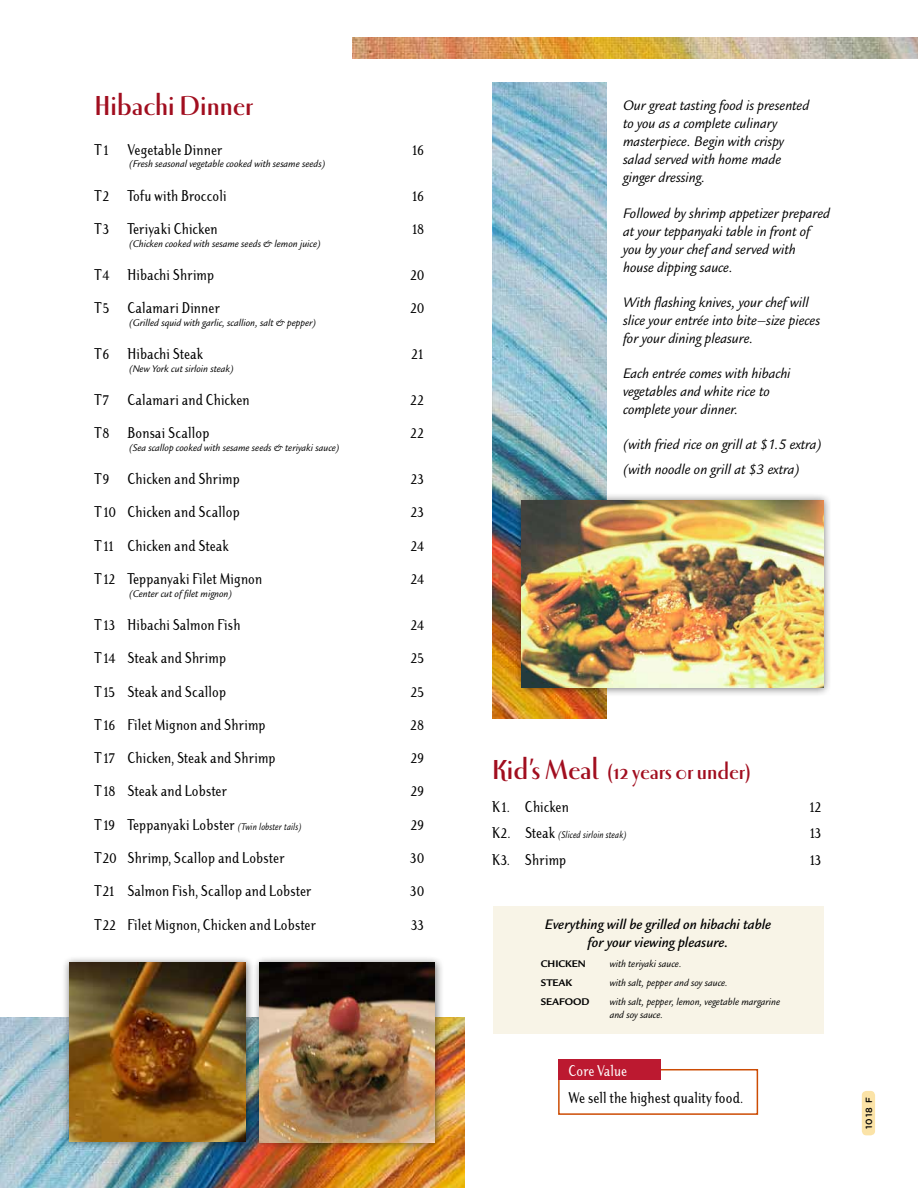
<style>
.page{position:relative;width:918px;height:1188px;background:#fff}
.page>*{position:absolute;margin:0;border:0;box-sizing:border-box;transform-origin:0 0}
.t1{font:700 28.5px "Luna ITC";color:#a10e1f}
.t2{font:700 22.5px "Luna ITC";color:#a10e1f}
.t3{font:500 16.5px "Dyadis ITC";letter-spacing:.015em;color:#000;scale:.85 1}
.t4{font:500 16.5px "Dyadis ITC";letter-spacing:.015em;color:#fff;scale:.85 1}
.t5{font:italic 15px/18px "Legacy San ITC";color:#000}
.t6{font:italic 500 15px/18px "Legacy San ITC";color:#000;text-align:center}
.t7{font:italic 10.5px/12.6px "Legacy San ITC";color:#000}
.t8{font:italic 10.5px "Legacy San ITC";letter-spacing:.02em;color:#000;scale:.85 1}
.t9{font:700 10.5px "Legacy San ITC";color:#000}
.t10{font:500 9px "Gotham Rounded";color:#000}
.s1{font-family:"Legacy San ITC";font-weight:400;font-style:italic;font-size:10.5px}
.s2{font-size:28.5px}
.s3{font-family:"Dyadis ITC";font-weight:500;font-style:normal;font-size:16.5px}
</style>
<div class="page">
<img style="left:352px;top:37px;width:566px;height:22px">
<img style="left:0;top:1018px;width:465px;height:170px">
<img style="left:493px;top:82px;width:114px;height:636px">
<div style="left:514px;top:493px;width:319px;height:204px;background:#000;opacity:.5"></div>
<img style="left:522px;top:500px;width:302px;height:188px">
<div style="left:62px;top:955px;width:193px;height:195px;background:#000;opacity:.5"></div>
<img style="left:69px;top:963px;width:177px;height:178px">
<div style="left:252px;top:955px;width:192px;height:197px;background:#000;opacity:.5"></div>
<img style="left:260px;top:963px;width:175px;height:180px">
<div style="left:558px;top:1069px;width:200px;height:46px;border:2px solid #cc4c04"></div>
<div style="left:558px;top:1060px;width:102px;height:20px;background:#bc1930"></div>
<div style="left:493px;top:907px;width:331px;height:127px;background:#f8f4e7"></div>
<div style="left:862px;top:1091px;width:13px;height:44px;background:#fbe3a7;border-radius:4px"></div>
<h1 class="t1" style="left:94px;top:90px;width:160px">Hibachi Dinner</h1>
<p class="t3" style="left:94px;top:140px;width:152px">T1 Vegetable Dinner</p>
<p class="t3" style="left:411px;top:140px;width:18px">16</p>
<p class="t7" style="left:129px;top:158px;width:198px">(Fresh seasonal vegetable cooked with sesame seeds)</p>
<p class="t3" style="left:94px;top:186px;width:157px">T2 Tofu with Broccoli</p>
<p class="t3" style="left:411px;top:186px;width:18px">16</p>
<p class="t3" style="left:94px;top:220px;width:146px">T3 Teriyaki Chicken</p>
<p class="t3" style="left:411px;top:220px;width:18px">18</p>
<p class="t7" style="left:129px;top:237px;width:193px">(Chicken cooked with sesame seeds &amp; lemon juice)</p>
<p class="t3" style="left:94px;top:265px;width:142px">T4 Hibachi Shrimp</p>
<p class="t3" style="left:410px;top:265px;width:19px">20</p>
<p class="t3" style="left:95px;top:299px;width:149px">T5 Calamari Dinner</p>
<p class="t3" style="left:410px;top:299px;width:19px">20</p>
<p class="t7" style="left:129px;top:316px;width:189px">(Grilled squid with garlic, scallion, salt &amp; pepper)</p>
<p class="t3" style="left:94px;top:345px;width:129px">T6 Hibachi Steak</p>
<p class="t3" style="left:411px;top:345px;width:17px">21</p>
<p class="t7" style="left:129px;top:362px;width:106px">(New York cut sirloin steak)</p>
<p class="t3" style="left:94px;top:391px;width:184px">T7 Calamari and Chicken</p>
<p class="t3" style="left:410px;top:391px;width:19px">22</p>
<p class="t3" style="left:94px;top:424px;width:137px">T8 Bonsai Scallop</p>
<p class="t3" style="left:410px;top:424px;width:19px">22</p>
<p class="t7" style="left:129px;top:441px;width:212px">(Sea scallop cooked with sesame seeds &amp; teriyaki sauce)</p>
<p class="t3" style="left:94px;top:470px;width:172px">T9 Chicken and Shrimp</p>
<p class="t3" style="left:410px;top:470px;width:18px">23</p>
<p class="t3" style="left:94px;top:503px;width:172px">T10 Chicken and Scallop</p>
<p class="t3" style="left:410px;top:503px;width:18px">23</p>
<p class="t3" style="left:94px;top:536px;width:159px">T11 Chicken and Steak</p>
<p class="t3" style="left:410px;top:536px;width:18px">24</p>
<p class="t3" style="left:94px;top:570px;width:199px">T12 Teppanyaki Filet Mignon</p>
<p class="t3" style="left:410px;top:570px;width:18px">24</p>
<p class="t7" style="left:129px;top:587px;width:105px">(Center cut of filet mignon)</p>
<p class="t3" style="left:94px;top:616px;width:173px">T13 Hibachi Salmon Fish</p>
<p class="t3" style="left:410px;top:616px;width:18px">24</p>
<p class="t3" style="left:94px;top:649px;width:156px">T14 Steak and Shrimp</p>
<p class="t3" style="left:410px;top:649px;width:18px">25</p>
<p class="t3" style="left:94px;top:682px;width:156px">T15 Steak and Scallop</p>
<p class="t3" style="left:410px;top:682px;width:18px">25</p>
<p class="t3" style="left:94px;top:715px;width:203px">T16 Filet Mignon and Shrimp</p>
<p class="t3" style="left:410px;top:715px;width:19px">28</p>
<p class="t3" style="left:94px;top:749px;width:215px">T17 Chicken, Steak and Shrimp</p>
<p class="t3" style="left:410px;top:749px;width:18px">29</p>
<p class="t3" style="left:94px;top:782px;width:157px">T18 Steak and Lobster</p>
<p class="t3" style="left:410px;top:782px;width:18px">29</p>
<p class="t3" style="left:94px;top:815px;width:245px">T19 Teppanyaki Lobster <span class="s1">(Twin lobster tails)</span></p>
<p class="t3" style="left:410px;top:815px;width:18px">29</p>
<p class="t3" style="left:95px;top:849px;width:225px">T20 Shrimp, Scallop and Lobster</p>
<p class="t3" style="left:410px;top:849px;width:19px">30</p>
<p class="t3" style="left:95px;top:882px;width:257px">T21 Salmon Fish, Scallop and Lobster</p>
<p class="t3" style="left:410px;top:882px;width:19px">30</p>
<p class="t3" style="left:95px;top:915px;width:262px">T22 Filet Mignon, Chicken and Lobster</p>
<p class="t3" style="left:410px;top:915px;width:18px">33</p>
<p class="t5" style="left:623px;top:97px;width:188px">Our great tasting food is presented to you as a complete culinary masterpiece. Begin with crispy salad served with home made ginger dressing.</p>
<p class="t5" style="left:623px;top:204px;width:209px">Followed by shrimp appetizer prepared at your teppanyaki table in front of you by your chef and served with house dipping sauce.</p>
<p class="t5" style="left:623px;top:293px;width:198px">With flashing knives, your chef will slice your entrée into bite–size pieces for your dining pleasure.</p>
<p class="t5" style="left:623px;top:365px;width:169px">Each entrée comes with hibachi vegetables and white rice to complete your dinner.</p>
<p class="t5" style="left:623px;top:433px;width:200px;line-height:24.8px">(with fried rice on grill at $1.5 extra) (with noodle on grill at $3 extra)</p>
<h2 class="t2" style="left:492px;top:759px;width:260px"><span class="s2">Kid’s Meal</span> (12 years or under)</h2>
<p class="t3" style="left:492px;top:797px;width:92px">K1. Chicken</p>
<p class="t3" style="left:808px;top:797px;width:18px">12</p>
<p class="t8" style="left:492px;top:829px;width:160px"><span class="s3">K2. Steak</span> (Sliced sirloin steak)</p>
<p class="t3" style="left:808px;top:824px;width:18px">13</p>
<p class="t3" style="left:492px;top:851px;width:89px">K3. Shrimp</p>
<p class="t3" style="left:808px;top:851px;width:18px">13</p>
<p class="t6" style="left:545px;top:916px;width:228px">Everything will be grilled on hibachi table for your viewing pleasure.</p>
<p class="t9" style="left:541px;top:957px;width:47px">CHICKEN</p>
<p class="t7" style="left:610px;top:957px;width:73px">with teriyaki sauce.</p>
<p class="t9" style="left:541px;top:977px;width:33px">STEAK</p>
<p class="t7" style="left:610px;top:977px;width:120px">with salt, pepper and soy sauce.</p>
<p class="t9" style="left:541px;top:996px;width:50px">SEAFOOD</p>
<p class="t7" style="left:610px;top:996px;width:172px">with salt, pepper, lemon, vegetable margarine and soy sauce.</p>
<p class="t4" style="left:569px;top:1062px;width:70px">Core Value</p>
<p class="t3" style="left:569px;top:1088px;width:207px">We sell the highest quality food.</p>
<p class="t10" style="left:862px;top:1129px;width:34px;rotate:-90deg">1018 F</p>
</div>
